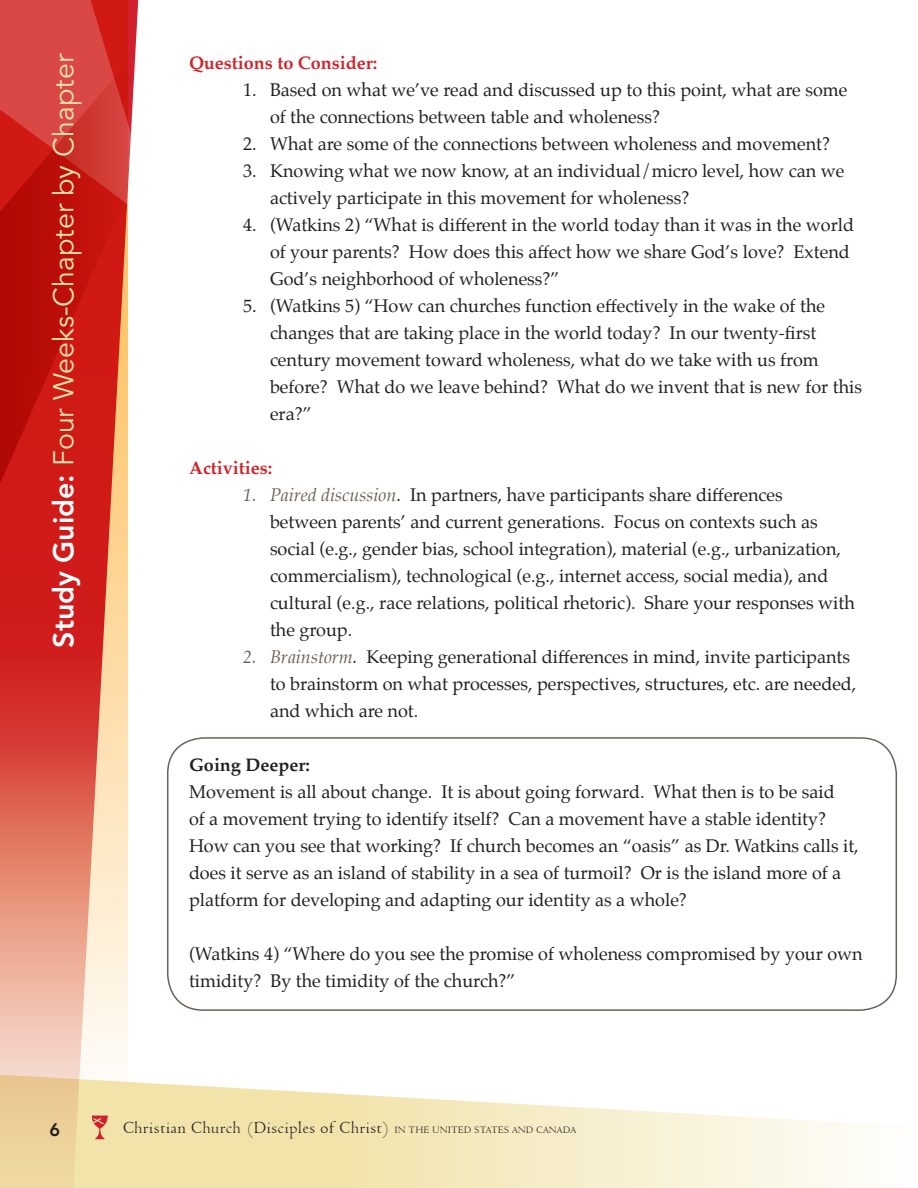
<style>
.page{position:relative;width:918px;height:1188px;background:#fff}
.page>*{position:absolute;margin:0;border:0;box-sizing:border-box;transform-origin:0 0}
.t1{font:28.5px "Avenir";color:#f2e3ab}
.t2{font:18px/27px "Palatino";color:#231f20}
.t3{font:18px "Venetian 301 BT";color:#231f20}
.t4{font:700 18px "Palatino";color:#d1232a}
.t5{font:700 18px "Palatino";color:#231f20}
.t6{font:800 18px "Avenir";color:#231f20}
.s1{font-weight:800;color:#fff}
.s2{font-style:italic;color:#696158}
.s3{font-style:italic}
.s4{font-size:10.5px}
</style>
<div class="page">
<svg style="left:138px;top:1082px;width:719px;height:106px"></svg>
<svg style="left:0;top:484px;width:138px;height:704px;background:#e7917b"></svg>
<svg style="left:0;top:0;width:139px;height:35px;background:#d63c39"></svg>
<svg style="left:0;top:35px;width:137px;height:449px;background:#ce322b"></svg>
<div style="left:167px;top:737px;width:730px;height:274px;border:2px solid #696158;border-radius:36px"></div>
<h1 class="t1" style="left:47px;top:648px;width:596px;rotate:-90deg"><span class="s1">Study Guide:</span> Four Weeks-Chapter by Chapter</h1>
<p class="t4" style="left:189px;top:47px;width:190px">Questions to Consider:</p>
<p class="t2" style="left:270px;top:76px;width:579px;text-indent:-27px">1. Based on what we’ve read and discussed up to this point, what are some of the connections between table and wholeness?</p>
<p class="t2" style="left:243px;top:130px;width:589px">2. What are some of the connections between wholeness and movement?</p>
<p class="t2" style="left:270px;top:157px;width:576px;text-indent:-27px">3. Knowing what we now know, at an individual/micro level, how can we actively participate in this movement for wholeness?</p>
<p class="t2" style="left:270px;top:211px;width:586px;text-indent:-27px">4. (Watkins 2) “What is different in the world today than it was in the world of your parents? How does this affect how we share God’s love? Extend<br>God’s neighborhood of wholeness?”</p>
<p class="t2" style="left:270px;top:292px;width:594px;text-indent:-27px">5. (Watkins 5) “How can churches function effectively in the wake of the changes that are taking place in the world today? In our twenty-first century movement toward wholeness, what do we take with us from before? What do we leave behind? What do we invent that is new for this era?”</p>
<p class="t4" style="left:189px;top:452px;width:85px">Activities:</p>
<p class="t2" style="left:270px;top:481px;width:586px;text-indent:-27px"><span class="s2">1. Paired discussion</span>. In partners, have participants share differences<br>between parents’ and current generations. Focus on contexts such as social (e.g., gender bias, school integration), material (e.g., urbanization, commercialism), technological (e.g., internet access, social media), and cultural (e.g., race relations, political rhetoric). Share your responses with the group.</p>
<p class="t2" style="left:270px;top:643px;width:588px;text-indent:-27px"><span class="s2">2. Brainstorm</span><span class="s3">.</span> Keeping generational differences in mind, invite participants to brainstorm on what processes, perspectives, structures, etc. are needed, and which are not.</p>
<p class="t5" style="left:189px;top:749px;width:122px">Going Deeper:</p>
<p class="t2" style="left:189px;top:778px;width:671px">Movement is all about change. It is about going forward. What then is to be said<br>of a movement trying to identify itself? Can a movement have a stable identity?<br>How can you see that working? If church becomes an “oasis” as Dr. Watkins calls it, does it serve as an island of stability in a sea of turmoil? Or is the island more of a platform for developing and adapting our identity as a whole?</p>
<p class="t2" style="left:189px;top:940px;width:675px">(Watkins 4) “Where do you see the promise of wholeness compromised by your own timidity? By the timidity of the church?”</p>
<p class="t6" style="left:49px;top:1119px;width:12px">6</p>
<p class="t3" style="left:123px;top:1117px;width:455px">Christian Church (Disciples of Christ) <span class="s4">IN THE UNITED STATES AND CANADA</span></p>
</div>
